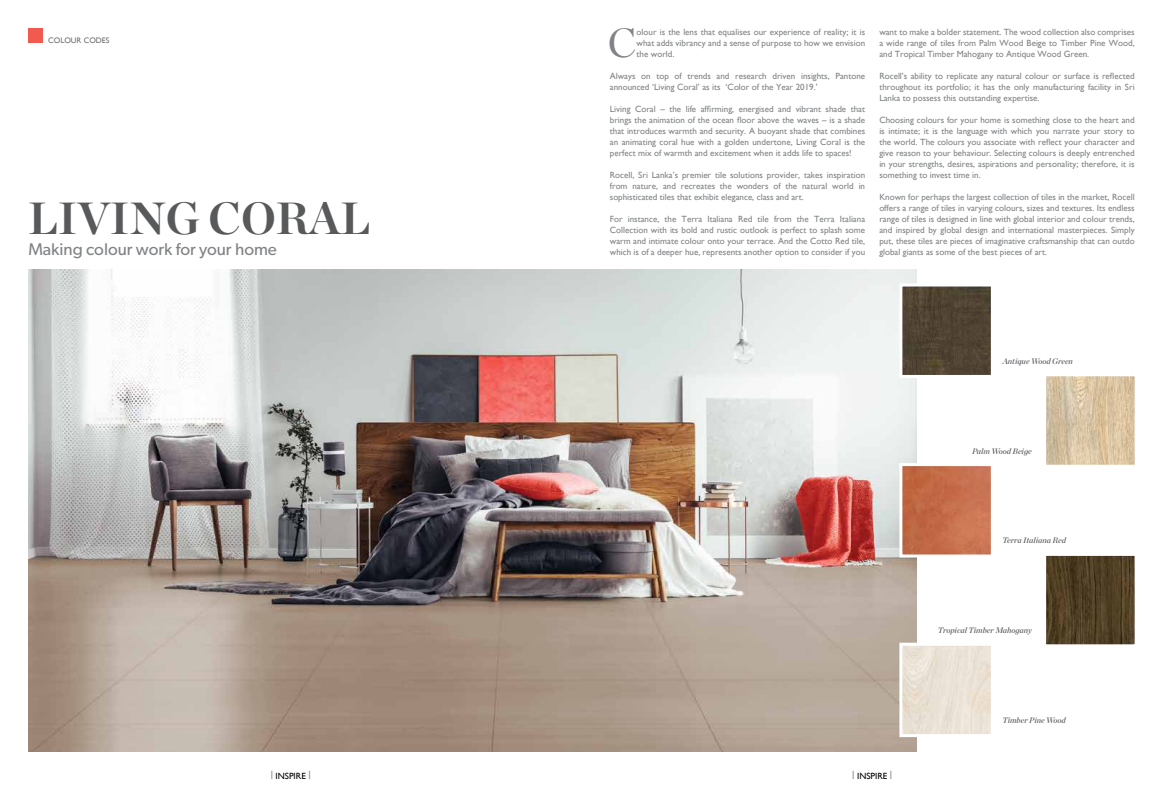
<style>
.page{position:relative;width:1163px;height:808px;background:#fff}
.page>*{position:absolute;margin:0;border:0;box-sizing:border-box;transform-origin:0 0}
.t1{font:700 45px "Chronicle Display";color:#58595b}
.t2{font:40.6px "Chronicle Display";color:#808285}
.t3{font:17px "Gibson";color:#808285}
.t4{font:9px/11px "Gill Sans";color:#808285;text-align:justify}
.t5{font:9px "Gill Sans";color:#000}
.t6{font:italic 8px "Chronicle Display Semi";color:#58595b}
.t7{font:8px "Gill Sans";color:#6d6e71}
</style>
<div class="page">
<div style="left:28px;top:28px;width:15px;height:15px;background:#f15b4f"></div>
<img style="left:28px;top:269px;width:888px;height:482px">
<img style="left:1046px;top:377px;width:87px;height:87px">
<div style="left:1042px;top:373px;width:95px;height:95px;border:3px solid #fff"></div>
<img style="left:1046px;top:557px;width:87px;height:86px">
<div style="left:1042px;top:553px;width:95px;height:94px;border:3px solid #fff"></div>
<img style="left:903px;top:287px;width:86px;height:87px">
<div style="left:899px;top:283px;width:94px;height:95px;border:3px solid #fff"></div>
<img style="left:903px;top:467px;width:86px;height:86px">
<div style="left:899px;top:463px;width:94px;height:94px;border:3px solid #fff"></div>
<img style="left:903px;top:647px;width:86px;height:86px">
<div style="left:899px;top:643px;width:94px;height:94px;border:3px solid #fff"></div>
<p class="t7" style="left:48px;top:35px;width:63px">COLOUR CODES</p>
<h2 class="t2" style="left:608px;top:11px;width:30px">C</h2>
<p class="t4" style="left:636px;top:26px;width:230px">olour is the lens that equalises our experience of reality; it is what adds vibrancy and a sense of purpose to how we envision the world.</p>
<p class="t4" style="left:609px;top:70px;width:257px">Always on top of trends and research driven insights, Pantone announced ‘Living Coral’ as its ‘Color of the Year 2019.’</p>
<p class="t4" style="left:609px;top:103px;width:257px">Living Coral – the life affirming, energised and vibrant shade that brings the animation of the ocean floor above the waves – is a shade that introduces warmth and security. A buoyant shade that combines an animating coral hue with a golden undertone, Living Coral is the perfect mix of warmth and excitement when it adds life to spaces!</p>
<p class="t4" style="left:609px;top:169px;width:257px">Rocell, Sri Lanka’s premier tile solutions provider, takes inspiration from nature, and recreates the wonders of the natural world in sophisticated tiles that exhibit elegance, class and art.</p>
<p class="t4" style="left:609px;top:213px;width:257px">For instance, the Terra Italiana Red tile from the Terra Italiana Collection with its bold and rustic outlook is perfect to splash some warm and intimate colour onto your terrace. And the Cotto Red tile, which is of a deeper hue, represents another option to consider if you</p>
<h1 class="t1" style="left:28px;top:182px;width:343px">LIVING CORAL</h1>
<h3 class="t3" style="left:28px;top:239px;width:250px">Making colour work for your home</h3>
<p class="t4" style="left:879px;top:26px;width:257px">want to make a bolder statement. The wood collection also comprises a wide range of tiles from Palm Wood Beige to Timber Pine Wood, and Tropical Timber Mahogany to Antique Wood Green.</p>
<p class="t4" style="left:879px;top:70px;width:257px">Rocell’s ability to replicate any natural colour or surface is reflected throughout its portfolio; it has the only manufacturing facility in Sri Lanka to possess this outstanding expertise.</p>
<p class="t4" style="left:879px;top:114px;width:257px">Choosing colours for your home is something close to the heart and is intimate; it is the language with which you narrate your story to the world. The colours you associate with reflect your character and give reason to your behaviour. Selecting colours is deeply entrenched in your strengths, desires, aspirations and personality; therefore, it is something to invest time in.</p>
<p class="t4" style="left:879px;top:191px;width:257px">Known for perhaps the largest collection of tiles in the market, Rocell offers a range of tiles in varying colours, sizes and textures. Its endless range of tiles is designed in line with global interior and colour trends, and inspired by global design and international masterpieces. Simply put, these tiles are pieces of imaginative craftsmanship that can outdo global giants as some of the best pieces of art.</p>
<p class="t6" style="left:1002px;top:354px;width:72px">Antique Wood Green</p>
<p class="t6" style="left:972px;top:444px;width:61px">Palm Wood Beige</p>
<p class="t6" style="left:1002px;top:534px;width:65px">Terra Italiana Red</p>
<p class="t6" style="left:937px;top:624px;width:95px">Tropical Timber Mahogany</p>
<p class="t6" style="left:1002px;top:714px;width:65px">Timber Pine Wood</p>
<p class="t5" style="left:271px;top:771px;width:41px"><sup>|</sup> INSPIRE <sup>|</sup></p>
<p class="t5" style="left:852px;top:771px;width:41px"><sup>|</sup> INSPIRE <sup>|</sup></p>
</div>
